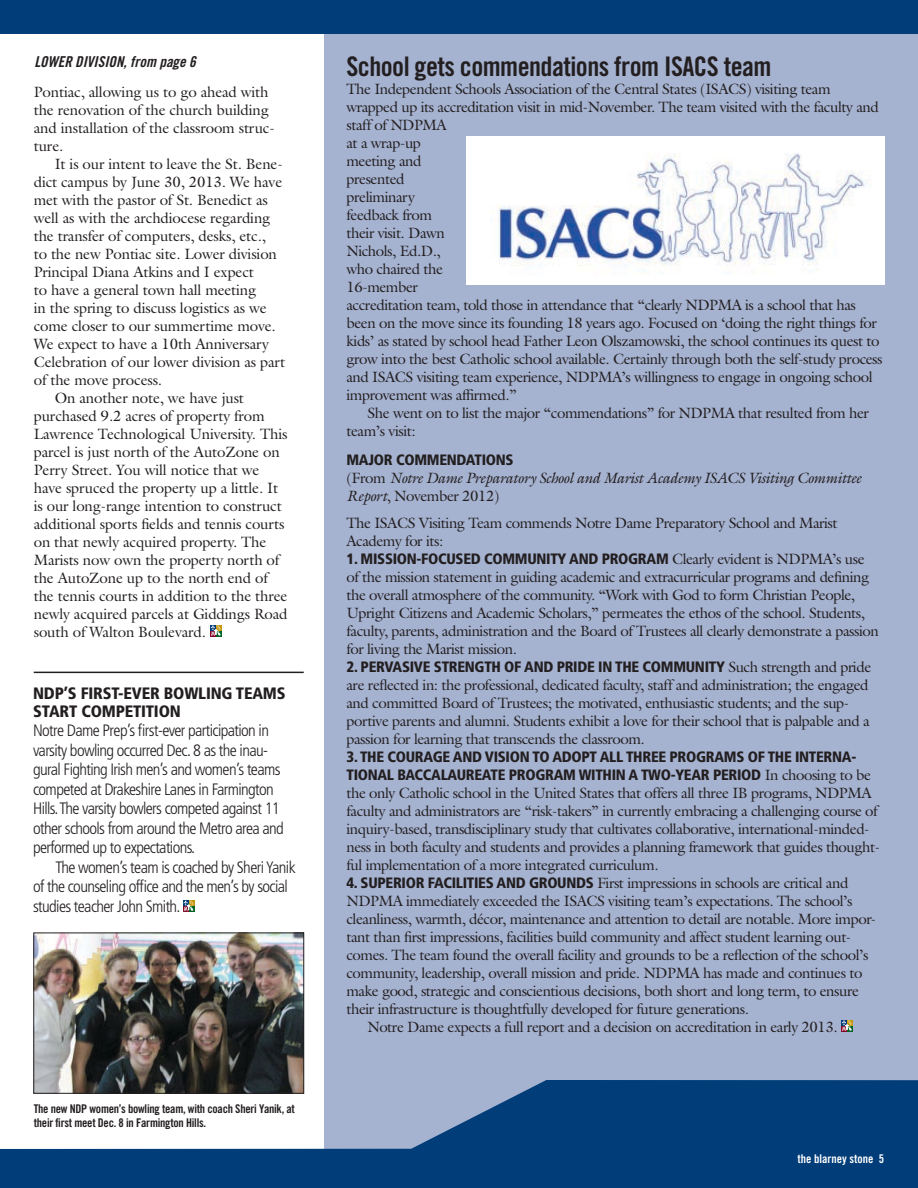
<style>
.page{position:relative;width:918px;height:1188px;background:#fff}
.page>*{position:absolute;margin:0;border:0;box-sizing:border-box;transform-origin:0 0}
.t1{font:27px "Trade Gothic Bold Cond Twenty";letter-spacing:-.02em;color:#231f20}
.t2{font:300 condensed 16.5px/19.5px "Frutiger";letter-spacing:-.04em;color:#231f20}
.t3{font:900 condensed 16.5px "Frutiger";letter-spacing:-.01em;color:#231f20}
.t4{font:15px/18px "Galliard";letter-spacing:-.03em;color:#231f20}
.t5{font:15px/18px "Galliard";letter-spacing:-.01em;color:#231f20}
.t6{font:900 condensed 15px/18px "Frutiger";letter-spacing:-.02em;color:#231f20}
.t7{font:italic 15px/18px "Galliard";letter-spacing:-.03em;color:#231f20}
.t8{font:15px "Trade Gothic Bold Cond Twenty Obl";color:#231f20}
.t9{font:12px/14.4px "Trade Gothic Bold Cond Twenty";letter-spacing:-.02em;color:#231f20}
.t10{font:12px "Trade Gothic Bold Cond Twenty";color:#fff}
.s1{font-style:normal}
.s2{font-family:"Galliard";font-weight:400;font-stretch:normal}
.s3{font-family:"Frutiger";font-weight:900;font-stretch:condensed}
</style>
<div class="page">
<img style="left:36px;top:935px;width:266px;height:145px">
<div style="left:34px;top:933px;width:270px;height:161px;border:1px solid #231f20"></div>
<div style="left:325px;top:1px;width:593px;height:1187px;background:#a5b2d0"></div>
<svg style="left:841px;top:1020px;width:12px;height:12px"></svg>
<svg style="left:0;top:1080px;width:918px;height:108px;fill:#003d79"></svg>
<div style="left:0;top:0;width:918px;height:34px;background:#003d79"></div>
<div style="left:467px;top:136px;width:418px;height:149px;background:#fff"></div>
<img style="left:498px;top:153px;width:370px;height:113px">
<svg style="left:183px;top:900px;width:12px;height:12px"></svg>
<svg style="left:210px;top:625px;width:12px;height:12px"></svg>
<hr style="left:34px;top:672px;width:270px;height:1px;background:#231f20">
<p class="t8" style="left:34px;top:52px;width:163px">LOWER DIVISION, from page 6</p>
<p class="t5" style="left:34px;top:82px;width:243px">Pontiac, allowing us to go ahead with the renovation of the church building and installation of the classroom struc&shy;ture.</p>
<p class="t5" style="left:55px;top:154px;width:229px">It is our intent to leave the St. Bene-</p>
<p class="t5" style="left:34px;top:172px;width:250px">dict campus by June 30, 2013. We have</p>
<p class="t5" style="left:34px;top:190px;width:236px">met with the pastor of St. Benedict as</p>
<p class="t5" style="left:34px;top:208px;width:238px">well as with the archdiocese regarding</p>
<p class="t5" style="left:34px;top:226px;width:234px">the transfer of computers, desks, etc.,</p>
<p class="t5" style="left:34px;top:244px;width:245px">to the new Pontiac site. Lower division</p>
<p class="t5" style="left:34px;top:262px;width:222px">Principal Diana Atkins and I expect</p>
<p class="t5" style="left:34px;top:280px;width:224px">to have a general town hall meeting</p>
<p class="t5" style="left:34px;top:298px;width:234px">in the spring to discuss logistics as we</p>
<p class="t5" style="left:34px;top:316px;width:243px">come closer to our summertime move.</p>
<p class="t5" style="left:34px;top:334px;width:237px">We expect to have a 10th Anniversary</p>
<p class="t5" style="left:34px;top:352px;width:253px">Celebration of our lower division as part</p>
<p class="t5" style="left:34px;top:370px;width:130px">of the move process.</p>
<p class="t5" style="left:55px;top:388px;width:191px">On another note, we have just</p>
<p class="t5" style="left:34px;top:406px;width:233px">purchased 9.2 acres of property from</p>
<p class="t5" style="left:34px;top:424px;width:255px">Lawrence Technological University. This</p>
<p class="t5" style="left:34px;top:442px;width:248px">parcel is just north of the AutoZone on</p>
<p class="t5" style="left:34px;top:460px;width:227px">Perry Street. You will notice that we</p>
<p class="t5" style="left:34px;top:478px;width:246px">have spruced the property up a little. It</p>
<p class="t5" style="left:34px;top:496px;width:250px">is our long-range intention to construct</p>
<p class="t5" style="left:34px;top:514px;width:252px">additional sports fields and tennis courts</p>
<p class="t5" style="left:34px;top:532px;width:234px">on that newly acquired property. The</p>
<p class="t5" style="left:34px;top:550px;width:247px">Marists now own the property north of</p>
<p class="t5" style="left:34px;top:568px;width:236px">the AutoZone up to the north end of</p>
<p class="t5" style="left:34px;top:586px;width:255px">the tennis courts in addition to the three</p>
<p class="t5" style="left:34px;top:604px;width:255px">newly acquired parcels at Giddings Road</p>
<p class="t5" style="left:34px;top:622px;width:174px">south of Walton Boulevard.</p>
<p class="t3" style="left:33px;top:683px;width:143px">ND P’S FIRST-EVER BOW</p>
<p class="t3" style="left:198px;top:683px;width:89px">LING TEAMS</p>
<p class="t3" style="left:33px;top:701px;width:149px">START CO MPETITION</p>
<p class="t2" style="left:33px;top:721px;width:252px">Notre Dame Prep’s first-ever participation in varsity bowling occurred Dec. 8 as the inau&shy;gural Fighting Irish men’s and women’s teams competed at Drakeshire Lanes in Farmington Hills. The varsity bowlers competed against 11 other schools from around the Metro area and performed up to expectations.</p>
<p class="t2" style="left:33px;top:858px;width:264px;text-indent:23px">The women’s team is coached by Sheri Yanik of the counseling office and the men’s by social studies teacher John Smith.</p>
<p class="t9" style="left:34px;top:1101px;width:263px">The new NDP women’s bowling team, with coach Sheri Yanik, at their first meet Dec. 8 in Farmington Hills.</p>
<h1 class="t1" style="left:346px;top:50px;width:329px">School gets commendations from ISACS</h1>
<h1 class="t1" style="left:724px;top:50px;width:49px">team</h1>
<p class="t4" style="left:346px;top:80px;width:538px">The Independent Schools Association of the Central States (ISACS) visiting team wrapped up its accreditation visit in mid-November. The team visited with the faculty and staff of NDPMA<br>at a wrap-up<br>meeting and<br>presented<br>preliminary<br>feedback from<br>their visit. Dawn<br>Nichols, Ed.D.,<br>who chaired the<br>16-member<br>accreditation team, told those in attendance that “clearly NDPMA is a school that has been on the move since its founding 18 years ago. Focused on ‘doing the right things for kids’ as stated by school head Father Leon Olszamowski, the school continues its quest to grow into the best Catholic school available. Certainly through both the self-study process and ISACS visiting team experience, NDPMA’s willingness to engage in ongoing school improvement was affirmed.”</p>
<p class="t4" style="left:346px;top:404px;width:524px;text-indent:21px">She went on to list the major “commendations” for NDPMA that resulted from her team’s visit:</p>
<p class="t6" style="left:346px;top:450px;width:78px">MAJOR COMMENDATI</p>
<p class="t6" style="left:486px;top:450px;width:20px">ONS</p>
<p class="t7" style="left:346px;top:468px;width:517px"><span class="s1">(From</span> Notre Dame Preparatory School and Marist Academy ISACS Visiting Committee<br>Report<span class="s1">, November 2012)</span></p>
<p class="t4" style="left:346px;top:513px;width:493px">The ISACS Visiting Team commends Notre Dame Preparatory School and Marist<br>Academy for its:</p>
<p class="t6" style="left:346px;top:549px;width:520px">1. MISSION-FOCUSED COMMUNITY AND PROGRAM <span class="s2">Clearly evident is NDPMA’s use</span></p>
<p class="t4" style="left:346px;top:567px;width:534px">of the mission statement in guiding academic and extracurricular programs and defining the overall atmosphere of the community. “Work with God to form Christian People, Upright Citizens and Academic Scholars,” permeates the ethos of the school. Students, faculty, parents, administration and the Board of Trustees all clearly demonstrate a passion for living the Marist mission.</p>
<p class="t6" style="left:346px;top:657px;width:526px">2. PERVASIVE STRENGTH OF AND PRIDE IN THE COMMUNITY <span class="s2">Such strength and pride</span></p>
<p class="t4" style="left:346px;top:675px;width:525px">are reflected in: the professional, dedicated faculty, staff and administration; the engaged and committed Board of Trustees; the motivated, enthusiastic students; and the sup&shy;portive parents and alumni. Students exhibit a love for their school that is palpable and a passion for learning that transcends the classroom.</p>
<p class="t6" style="left:346px;top:747px;width:526px">3. THE COURAGE AND VISION TO ADOPT ALL THREE PROGRAMS OF THE INTERNA-<br>TIONAL BACCALAUREATE PROGRAM WITHIN A TWO-YEAR PERIOD <span class="s2">In choosing to be</span></p>
<p class="t4" style="left:346px;top:783px;width:535px">the only Catholic school in the United States that offers all three IB programs, NDPMA faculty and administrators are “risk-takers” in currently embracing a challenging course of inquiry-based, transdisciplinary study that cultivates collaborative, international-minded&shy;ness in both faculty and students and provides a planning framework that guides thought&shy;ful implementation of a more integrated curriculum.</p>
<p class="t4" style="left:346px;top:873px;width:503px"><span class="s3">4. SUPERIOR FACILITIES AND GROUNDS</span> First impressions in schools are critical and</p>
<p class="t4" style="left:346px;top:891px;width:508px">NDPMA immediately exceeded the ISACS visiting team’s expectations. The school’s</p>
<p class="t4" style="left:346px;top:909px;width:531px">cleanliness, warmth, décor, maintenance and attention to detail are notable. More impor-</p>
<p class="t4" style="left:346px;top:927px;width:506px">tant than first impressions, facilities build community and affect student learning out-</p>
<p class="t4" style="left:346px;top:945px;width:524px">comes. The team found the overall facility and grounds to be a reflection of the school’s</p>
<p class="t4" style="left:346px;top:963px;width:517px">community, leadership, overall mission and pride. NDPMA has made and continues to</p>
<p class="t4" style="left:346px;top:981px;width:514px">make good, strategic and conscientious decisions, both short and long term, to ensure</p>
<p class="t4" style="left:346px;top:999px;width:404px">their infrastructure is thoughtfully developed for future generations.</p>
<p class="t4" style="left:367px;top:1017px;width:472px">Notre Dame expects a full report and a decision on accreditation in early 2013.</p>
<p class="t10" style="left:798px;top:1152px;width:88px">the blarney stone 5</p>
</div>
